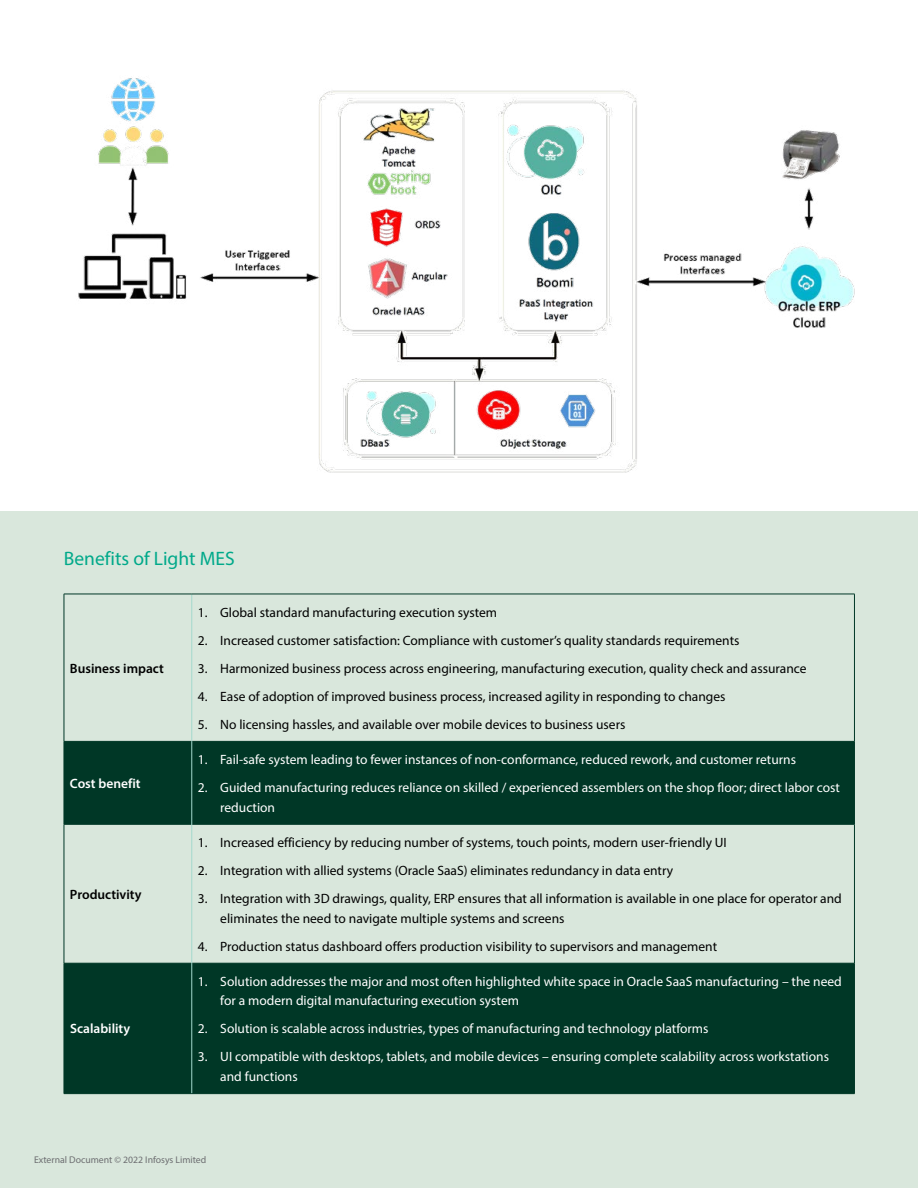
<style>
.page{position:relative;width:918px;height:1188px;background:#fff}
.page>*{position:absolute;margin:0;border:0;box-sizing:border-box;transform-origin:0 0}
.t1{font:19.5px "Myriad Pro";color:#00a98a}
.t2{font:13.5px/19.5px "Myriad Pro";color:#000}
.t3{font:13.5px/19.5px "Myriad Pro";color:#fff}
.t4{font:600 13.5px "Myriad Pro";color:#000}
.t5{font:600 13.5px "Myriad Pro";color:#fff}
.t6{font:9.75px "Myriad Pro";color:#6d6e71}
</style>
<div class="page">
<div style="left:0;top:512px;width:918px;height:676px;background:#d9e7dc"></div>
<hr style="left:917px;top:107px;width:1px;height:291px;background:#003726">
<svg style="left:65px;top:742px;width:789px;height:351px;fill:#003726"></svg>
<hr style="left:64px;top:741px;width:128px;height:1px;background:#003726">
<hr style="left:192px;top:741px;width:663px;height:1px;background:#003726">
<hr style="left:64px;top:824px;width:128px;height:1px;background:#003726">
<hr style="left:192px;top:824px;width:663px;height:1px;background:#003726">
<hr style="left:64px;top:963px;width:128px;height:1px;background:#003726">
<hr style="left:192px;top:963px;width:663px;height:1px;background:#003726">
<hr style="left:192px;top:594px;width:1px;height:147px;background:#a4d9cd">
<hr style="left:192px;top:741px;width:1px;height:83px;background:#a4d9cd">
<hr style="left:192px;top:824px;width:1px;height:139px;background:#a4d9cd">
<hr style="left:192px;top:963px;width:1px;height:130px;background:#a4d9cd">
<hr style="left:64px;top:594px;width:128px;height:1px;background:#003726">
<hr style="left:64px;top:594px;width:1px;height:147px;background:#003726">
<hr style="left:192px;top:594px;width:663px;height:1px;background:#003726">
<hr style="left:854px;top:594px;width:1px;height:147px;background:#003726">
<hr style="left:64px;top:742px;width:1px;height:82px;background:#003726">
<hr style="left:854px;top:742px;width:1px;height:82px;background:#003726">
<hr style="left:64px;top:824px;width:1px;height:139px;background:#003726">
<hr style="left:854px;top:824px;width:1px;height:139px;background:#003726">
<hr style="left:64px;top:963px;width:1px;height:130px;background:#003726">
<hr style="left:854px;top:963px;width:1px;height:130px;background:#003726">
<hr style="left:64px;top:1093px;width:128px;height:1px;background:#003726">
<hr style="left:192px;top:1093px;width:663px;height:1px;background:#003726">
<img style="left:78px;top:78px;width:776px;height:395px">
<h1 class="t1" style="left:64px;top:547px;width:172px">Benefits of Light MES</h1>
<p class="t4" style="left:70px;top:660px;width:95px">Business impact</p>
<p class="t5" style="left:70px;top:775px;width:72px">Cost benefit</p>
<p class="t4" style="left:70px;top:886px;width:73px">Productivity</p>
<p class="t5" style="left:70px;top:1020px;width:62px">Scalability</p>
<p class="t2" style="left:198px;top:602px;width:301px">1. Global standard manufacturing execution system</p>
<p class="t2" style="left:198px;top:630px;width:543px">2. Increased customer satisfaction: Compliance with customer’s quality standards requirements</p>
<p class="t2" style="left:198px;top:658px;width:610px">3. Harmonized business process across engineering, manufacturing execution, quality check and assurance</p>
<p class="t2" style="left:198px;top:686px;width:529px">4. Ease of adoption of improved business process, increased agility in responding to changes</p>
<p class="t2" style="left:198px;top:714px;width:429px">5. No licensing hassles, and available over mobile devices to business users</p>
<p class="t3" style="left:198px;top:750px;width:600px">1. Fail-safe system leading to fewer instances of non-conformance, reduced rework, and customer returns</p>
<p class="t3" style="left:220px;top:778px;width:621px;text-indent:-23px">2. Guided manufacturing reduces reliance on skilled / experienced assemblers on the shop floor; direct labor cost reduction</p>
<p class="t2" style="left:198px;top:833px;width:531px">1. Increased efficiency by reducing number of systems, touch points, modern user-friendly UI</p>
<p class="t2" style="left:198px;top:861px;width:477px">2. Integration with allied systems (Oracle SaaS) eliminates redundancy in data entry</p>
<p class="t2" style="left:220px;top:889px;width:623px;text-indent:-23px">3. Integration with 3D drawings, quality, ERP ensures that all information is available in one place for operator and eliminates the need to navigate multiple systems and screens</p>
<p class="t2" style="left:198px;top:936px;width:521px">4. Production status dashboard offers production visibility to supervisors and management</p>
<p class="t3" style="left:220px;top:971px;width:623px;text-indent:-23px">1. Solution addresses the major and most often highlighted white space in Oracle SaaS manufacturing – the need for a modern digital manufacturing execution system</p>
<p class="t3" style="left:198px;top:1019px;width:512px">2. Solution is scalable across industries, types of manufacturing and technology platforms</p>
<p class="t3" style="left:220px;top:1047px;width:610px;text-indent:-23px">3. UI compatible with desktops, tablets, and mobile devices – ensuring complete scalability across workstations and functions</p>
<p class="t6" style="left:34px;top:1154px;width:174px">External Document © 2022 Infosys Limited</p>
</div>
